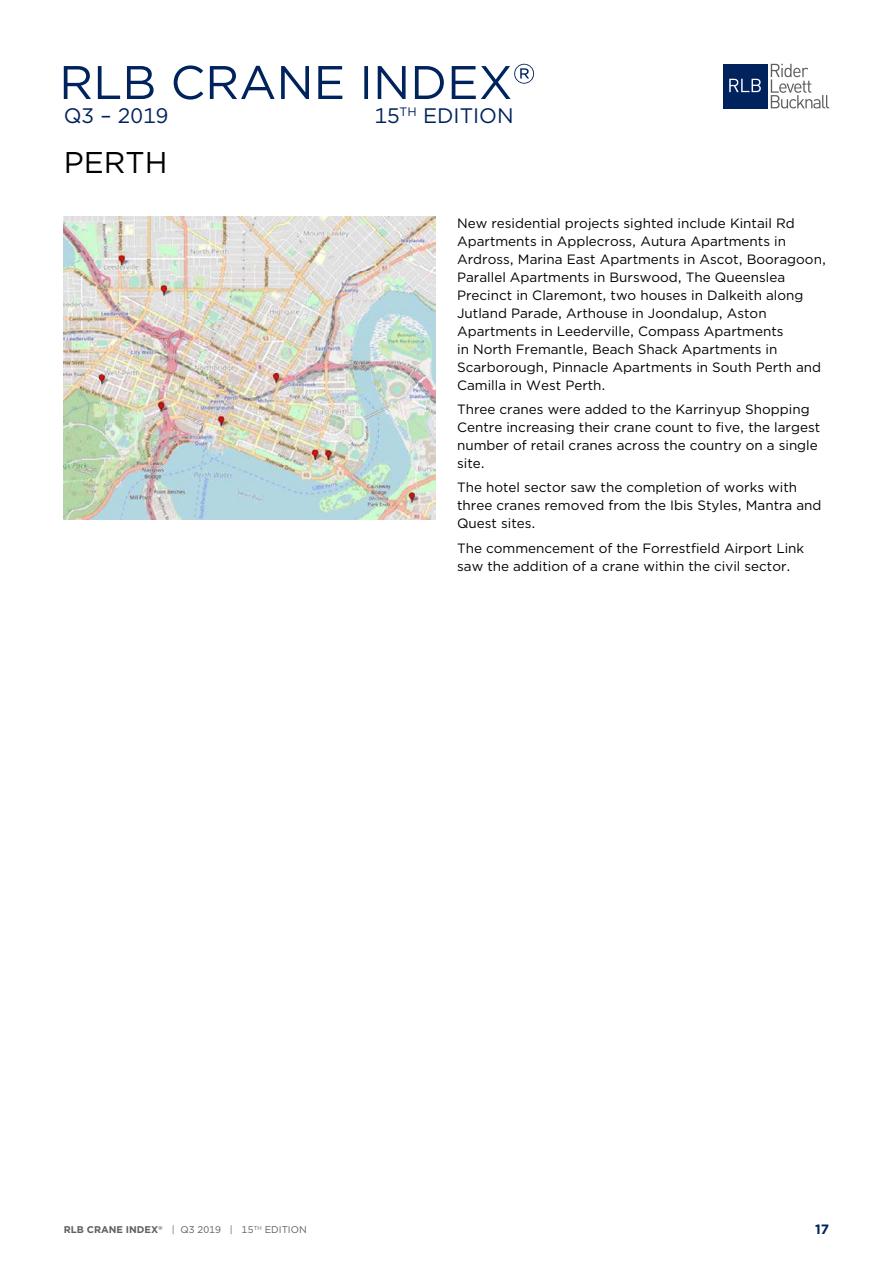
<style>
.page{position:relative;width:893px;height:1263px;background:#fff}
.page>*{position:absolute;margin:0;border:0;box-sizing:border-box;transform-origin:0 0}
.t1{font:30px "Gotham";color:#000}
.t2{font:21px "Gotham";color:#00235d}
.t3{font:13.5px/18px "Gotham";color:#000}
.t4{font:700 13.5px "Gotham";color:#00235d}
.t5{font:9.75px "Gotham";color:#5e5f61}
.s1{font-weight:700}
</style>
<div class="page">
<div style="left:723px;top:64px;width:44px;height:44px;background:#00235d"></div>
<svg style="left:771px;top:64px;width:58px;height:44px"></svg>
<svg style="left:729px;top:79px;width:32px;height:13px"></svg>
<svg style="left:64px;top:64px;width:470px;height:36px"></svg>
<img style="left:64px;top:217px;width:372px;height:302px">
<h2 class="t2" style="left:64px;top:106px;width:106px">Q3 – 2019</h2>
<h2 class="t2" style="left:374px;top:106px;width:141px">15<sup>TH</sup> EDITION</h2>
<h1 class="t1" style="left:64px;top:149px;width:105px">PERth</h1>
<p class="t3" style="left:457px;top:215px;width:370px">new residential projects sighted include Kintail Rd Apartments in Applecross, Autura Apartments in Ardross, Marina East Apartments in Ascot, Booragoon, Parallel Apartments in Burswood, the Queenslea Precinct in Claremont, two houses in dalkeith along Jutland Parade, Arthouse in Joondalup, Aston Apartments in Leederville, Compass Apartments<br>in north Fremantle, Beach Shack Apartments in Scarborough, Pinnacle Apartments in South Perth and Camilla in West Perth.</p>
<p class="t3" style="left:457px;top:401px;width:365px">three cranes were added to the Karrinyup Shopping Centre increasing their crane count to five, the largest number of retail cranes across the country on a single site.</p>
<p class="t3" style="left:457px;top:479px;width:366px">the hotel sector saw the completion of works with three cranes removed from the ibis Styles, Mantra and<br>Quest sites.</p>
<p class="t3" style="left:457px;top:540px;width:349px">the commencement of the Forrestfield Airport Link saw the addition of a crane within the civil sector.</p>
<p class="t5" style="left:64px;top:1225px;width:244px"><span class="s1">RLB CRANE INDEX</span><sup>®</sup> | Q3 2019 | 15<sup>th</sup> Edition</p>
<p class="t4" style="left:815px;top:1223px;width:16px">17</p>
</div>
